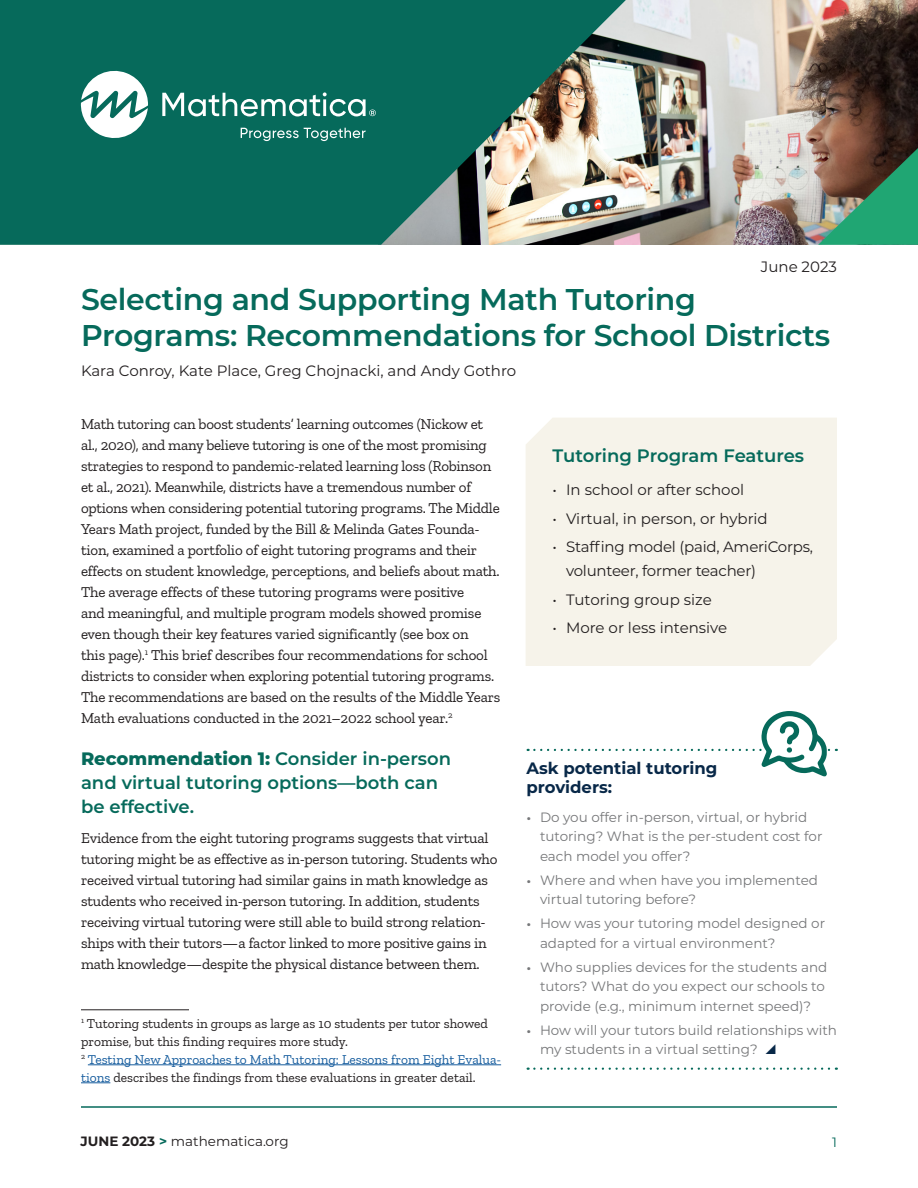
<style>
.page{position:relative;width:918px;height:1188px;background:#fff}
.page>*{position:absolute;margin:0;border:0;box-sizing:border-box;transform-origin:0 0}
.t1{font:600 30px/36px "Montserrat";letter-spacing:-.01em;color:#066a5b}
.t2{font:600 18px/24px "Montserrat";color:#066a5b}
.Highlight_Feature_he{font:700 16.5px/19.5px "Montserrat";color:#082848}
.Paragraph{font:15px/21px "Zilla Slab";letter-spacing:-.01em;color:#231f20}
.Byline{font:15px/24px "Montserrat";color:#231f20}
.t3{font:13.5px/19.5px "Montserrat";color:#767779}
.Endnotes{font:13.5px/18px "Zilla Slab";color:#175d9e}
.Endnotes-2{font:13.5px/18px "Zilla Slab";color:#231f20}
.t4{font:13.5px "Montserrat";color:#231f20}
.t5{font:13.5px "Montserrat";color:#066a5b}
.s1{font-weight:800}
.s2{color:#231f20}
.s3{font-family:"Zilla Slab"}
.s4{font-weight:700}
.s5{font-weight:700;color:#066a5b}
</style>
<div class="page">
<hr style="left:81px;top:1106px;width:756px;height:2px;background:#066a5b">
<hr style="left:81px;top:1009px;width:108px;height:1px;background:#231f20">
<hr style="left:88px;top:1064px;width:413px;height:1px;background:#175d9e">
<svg style="left:81px;top:1082px;width:29px;height:1px"></svg>
<img style="left:642px;top:0;width:276px;height:245px">
<svg style="left:0;top:0;width:642px;height:245px;background:#2d786a"></svg>
<img style="left:818px;top:148px;width:100px;height:97px">
<svg style="left:80px;top:66px;width:68px;height:76px"></svg>
<svg style="left:241px;top:128px;width:125px;height:13px;background:#408c81"></svg>
<svg style="left:162px;top:92px;width:214px;height:25px"></svg>
<div style="left:526px;top:418px;width:311px;height:248px;background:#f6f3ea"></div>
<svg style="left:528px;top:1068px;width:309px;height:2px"></svg>
<svg style="left:528px;top:711px;width:309px;height:65px"></svg>
<p class="Byline" style="left:761px;top:254px;width:78px">June 2023</p>
<p class="t1" style="left:81px;top:280px;width:751px">Selecting and Supporting Math Tutoring<br>Programs: Recommendations for School Districts</p>
<p class="Byline" style="left:81px;top:358px;width:437px">Kara Conroy, Kate Place, Greg Chojnacki, and Andy Gothro</p>
<p class="Paragraph" style="left:81px;top:414px;width:421px">Math tutoring can boost students’ learning outcomes (Nickow et al., 2020), and many believe tutoring is one of the most promising strategies to respond to pandemic-related learning loss (Robinson et al., 2021). Meanwhile, districts have a tremendous number of options when considering potential tutoring programs. The Middle Years Math project, funded by the Bill &amp; Melinda Gates Founda&shy;tion, examined a portfolio of eight tutoring programs and their effects on student knowledge, perceptions, and beliefs about math.<br>The average effects of these tutoring programs were positive<br>and meaningful, and multiple program models showed promise even though their key features varied significantly (see box on<br>this page).<sup>1</sup> This brief describes four recommendations for school districts to consider when exploring potential tutoring programs.<br>The recommendations are based on the results of the Middle Years Math evaluations conducted in the 2021–2022 school year.<sup>2</sup></p>
<h1 class="t2" style="left:81px;top:746px;width:372px"><span class="s1">Recommendation 1:</span> Consider in-person and virtual tutoring options—both can be effective.</h1>
<p class="Paragraph" style="left:81px;top:828px;width:418px">Evidence from the eight tutoring programs suggests that virtual tutoring might be as effective as in-person tutoring. Students who received virtual tutoring had similar gains in math knowledge as students who received in-person tutoring. In addition, students receiving virtual tutoring were still able to build strong relation&shy;ships with their tutors—a factor linked to more positive gains in math knowledge—despite the physical distance between them.</p>
<p class="Endnotes-2" style="left:81px;top:1014px;width:409px"><sup>1</sup> Tutoring students in groups as large as 10 students per tutor showed promise, but this finding requires more study.</p>
<p class="Endnotes" style="left:81px;top:1050px;width:422px"><sup>2</sup> Testing New Approaches to Math Tutoring: Lessons from Eight Evalua&shy;tions <span class="s2">describes the findings from these evaluations in greater detail.</span></p>
<h1 class="t2" style="left:553px;top:443px;width:253px">Tutoring Program Features</h1>
<p class="Byline" style="left:553px;top:477px;width:193px">• In school or after school</p>
<p class="Byline" style="left:553px;top:506px;width:217px">• Virtual, in person, or hybrid</p>
<p class="Byline" style="left:566px;top:534px;width:248px;text-indent:-14px">• Staffing model (paid, AmeriCorps, volunteer, former teacher)</p>
<p class="Byline" style="left:553px;top:587px;width:161px">• Tutoring group size</p>
<p class="Byline" style="left:553px;top:615px;width:176px">• More or less intensive</p>
<p class="Highlight_Feature_he" style="left:526px;top:757px;width:193px">Ask potential tutoring providers:</p>
<p class="t3" style="left:540px;top:807px;width:284px;text-indent:-14px"><span class="s3">•</span> Do you offer in-person, virtual, or hybrid tutoring? What is the per-student cost for each model you offer?</p>
<p class="t3" style="left:540px;top:870px;width:279px;text-indent:-14px"><span class="s3">•</span> Where and when have you implemented virtual tutoring before?</p>
<p class="t3" style="left:540px;top:913px;width:287px;text-indent:-14px"><span class="s3">•</span> How was your tutoring model designed or adapted for a virtual environment?</p>
<p class="t3" style="left:540px;top:957px;width:289px;text-indent:-14px"><span class="s3">•</span> Who supplies devices for the students and tutors? What do you expect our schools to provide (e.g., minimum internet speed)?</p>
<p class="t3" style="left:540px;top:1020px;width:298px;text-indent:-14px"><span class="s3">•</span> How will your tutors build relationships with my students in a virtual setting?</p>
<p class="t4" style="left:81px;top:1132px;width:210px"><span class="s4">JUNE 2023</span> <span class="s5">&gt;</span> mathematica.org</p>
<p class="t5" style="left:832px;top:1133px;width:6px">1</p>
</div>
